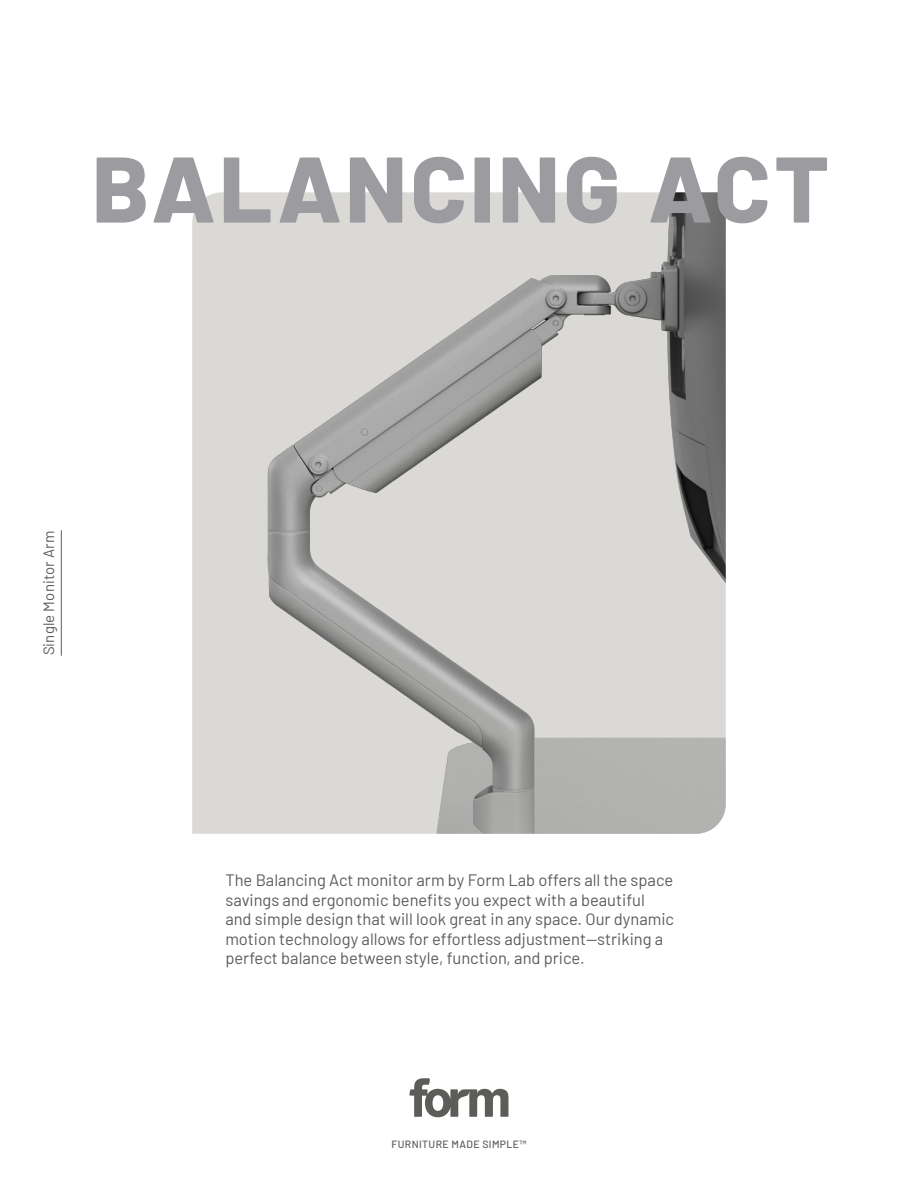
<style>
.page{position:relative;width:918px;height:1188px;background:#fff}
.page>*{position:absolute;margin:0;border:0;box-sizing:border-box;transform-origin:0 0}
.t1{font:800 93px "Barlow";letter-spacing:.04em;color:#9c9ca0}
.t2{font:16.5px/19.5px "Barlow";color:#5b5d59}
.t3{font:15px "Barlow";letter-spacing:.01em;color:#5b5d59}
.t4{font:500 10.5px "Barlow";letter-spacing:.035em;color:#5b5d59}
</style>
<div class="page">
<img style="left:192px;top:192px;width:534px;height:642px">
<hr style="left:61px;top:530px;width:1px;height:126px;background:#5b5d59">
<svg style="left:410px;top:1078px;width:98px;height:39px"></svg>
<p class="t1" style="left:92px;top:120px;width:739px">BALANCING ACT</p>
<p class="t3" style="left:38px;top:655px;width:126px;rotate:-90deg">Single Monitor Arm</p>
<p class="t2" style="left:225px;top:869px;width:450px">The Balancing Act monitor arm by Form Lab offers all the space savings and ergonomic benefits you expect with a beautiful and simple design that will look great in any space. Our dynamic motion technology allows for effortless adjustment—striking a perfect balance between style, function, and price.</p>
<p class="t4" style="left:391px;top:1136px;width:137px">FURNITURE MADE SIMPLE™</p>
</div>
